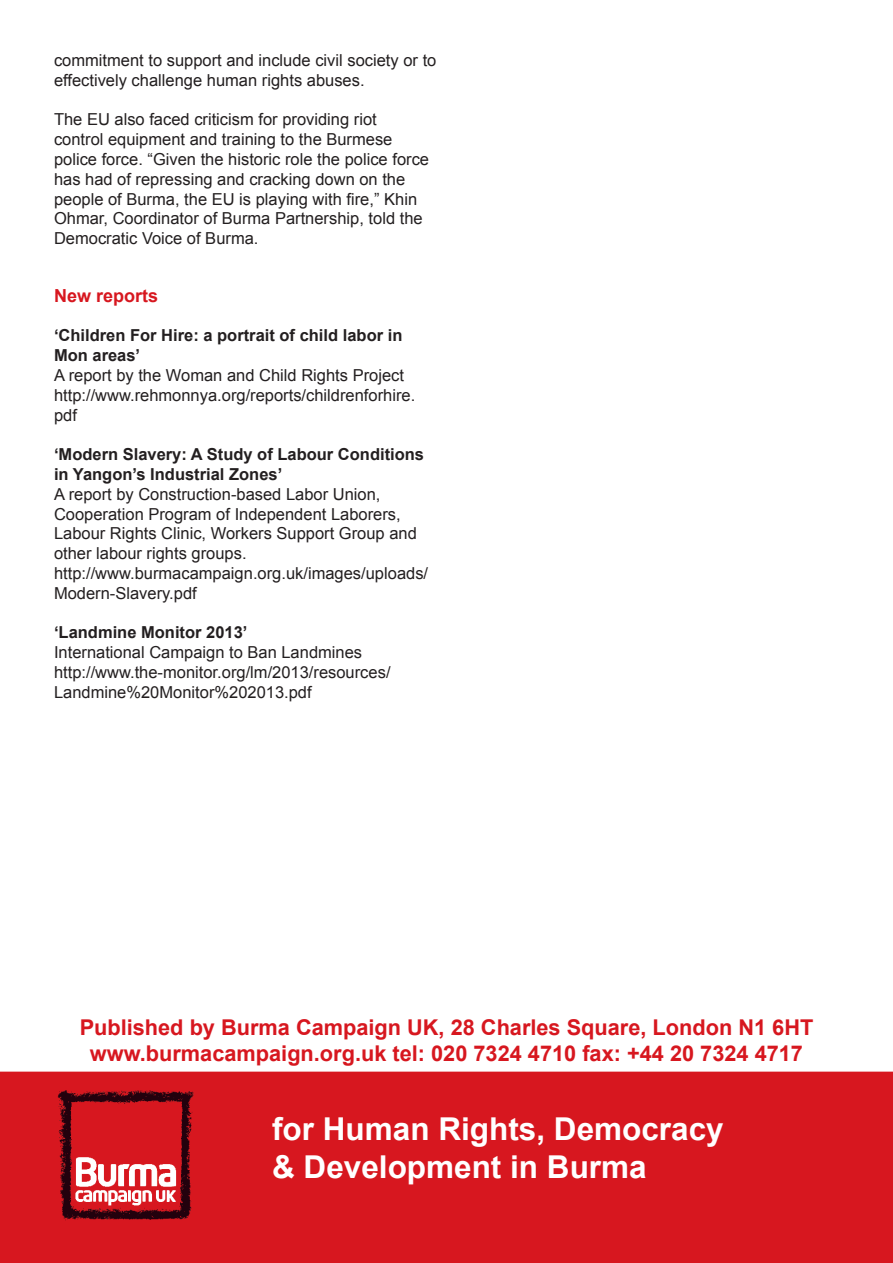
<style>
.page{position:relative;width:893px;height:1263px;background:#fff}
.page>*{position:absolute;margin:0;border:0;box-sizing:border-box;transform-origin:0 0}
.t1{font:700 31.5px/37.8px "Arial";color:#fff}
.t2{font:700 21.75px/26.1px "Arial";color:#d7171f;text-align:center}
.t3{font:700 18px "Arial";color:#d7171f}
.t4{font:16.5px/19.8px "Arial";color:#231f20}
.t5{font:700 16.5px/19.8px "Arial";color:#231f20}
</style>
<div class="page">
<div style="left:0;top:1071px;width:893px;height:192px;background:#d7171f;border:2px solid #d7171f"></div>
<img style="left:57px;top:1090px;width:137px;height:131px">
<p class="t4" style="left:54px;top:50px;width:384px">commitment to support and include civil society or to effectively challenge human rights abuses.</p>
<p class="t4" style="left:54px;top:110px;width:377px">The EU also faced criticism for providing riot control equipment and training to the Burmese police force. “Given the historic role the police force has had of repressing and cracking down on the people of Burma, the EU is playing with fire,” Khin Ohmar, Coordinator of Burma Partnership, told the Democratic Voice of Burma.</p>
<p class="t3" style="left:54px;top:284px;width:106px">New reports</p>
<p class="t5" style="left:54px;top:326px;width:350px">‘Children For Hire: a portrait of child labor in<br>Mon areas’</p>
<p class="t4" style="left:54px;top:365px;width:352px">A report by the Woman and Child Rights Project</p>
<p class="t4" style="left:54px;top:385px;width:363px">http://www.rehmonnya.org/reports/childrenforhire. pdf</p>
<p class="t5" style="left:54px;top:445px;width:372px">‘Modern Slavery: A Study of Labour Conditions in Yangon’s Industrial Zones’</p>
<p class="t4" style="left:54px;top:484px;width:364px">A report by Construction-based Labor Union, Cooperation Program of Independent Laborers, Labour Rights Clinic, Workers Support Group and other labour rights groups.</p>
<p class="t4" style="left:54px;top:563px;width:376px">http://www.burmacampaign.org.uk/images/uploads/<br>Modern-Slavery.pdf</p>
<p class="t5" style="left:54px;top:623px;width:195px">‘Landmine Monitor 2013’</p>
<p class="t4" style="left:54px;top:643px;width:310px">International Campaign to Ban Landmines</p>
<p class="t4" style="left:54px;top:662px;width:338px">http://www.the-monitor.org/lm/2013/resources/<br>Landmine%20Monitor%202013.pdf</p>
<h2 class="t2" style="left:80px;top:1015px;width:735px">Published by Burma Campaign UK, 28 Charles Square, London N1 6HT www.burmacampaign.org.uk tel: 020 7324 4710 fax: +44 20 7324 4717</h2>
<h1 class="t1" style="left:272px;top:1111px;width:453px">for Human Rights, Democracy &amp; Development in Burma</h1>
</div>
